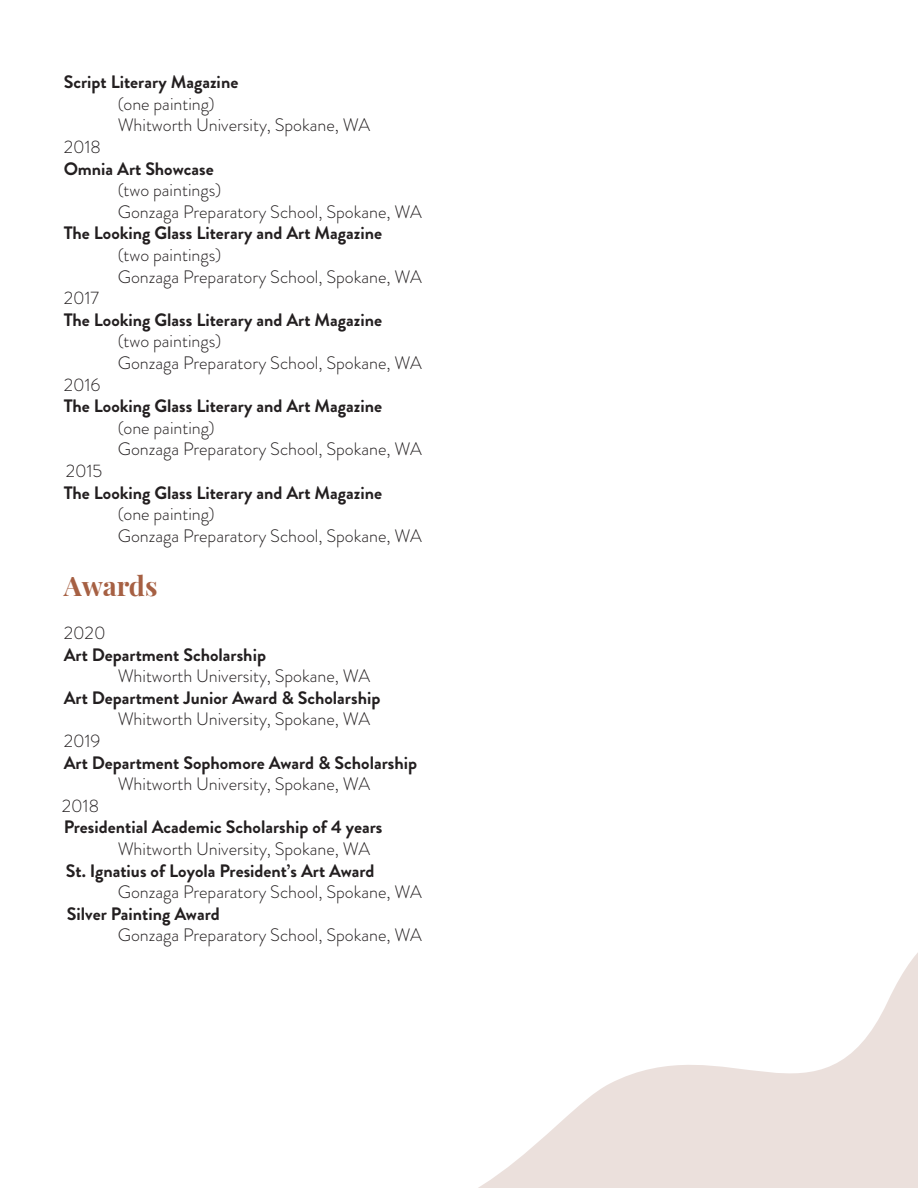
<style>
.page{position:relative;width:918px;height:1188px;background:#fff}
.page>*{position:absolute;margin:0;border:0;box-sizing:border-box;transform-origin:0 0}
.t1{font:700 27px "Playfair Display";color:#a66043}
.t2{font:300 18px/21.6px "Brandon Grotesque";color:#231f20}
.t3{font:700 18px "Brandon Grotesque";color:#231f20}
</style>
<div class="page">
<svg style="left:478px;top:953px;width:440px;height:235px"></svg>
<p class="t3" style="left:64px;top:69px;width:176px">Script Literary Magazine</p>
<p class="t2" style="left:118px;top:93px;width:254px">(one painting)<br>Whitworth University, Spokane, WA</p>
<p class="t2" style="left:64px;top:136px;width:39px">2018</p>
<p class="t3" style="left:64px;top:156px;width:151px">Omnia Art Showcase</p>
<p class="t2" style="left:118px;top:179px;width:306px">(two paintings)<br>Gonzaga Preparatory School, Spokane, WA</p>
<p class="t3" style="left:64px;top:221px;width:320px">The Looking Glass Literary and Art Magazine</p>
<p class="t2" style="left:118px;top:244px;width:306px">(two paintings)<br>Gonzaga Preparatory School, Spokane, WA</p>
<p class="t2" style="left:64px;top:287px;width:37px">2017</p>
<p class="t3" style="left:64px;top:307px;width:320px">The Looking Glass Literary and Art Magazine</p>
<p class="t2" style="left:118px;top:330px;width:306px">(two paintings)<br>Gonzaga Preparatory School, Spokane, WA</p>
<p class="t2" style="left:64px;top:374px;width:38px">2016</p>
<p class="t3" style="left:64px;top:393px;width:320px">The Looking Glass Literary and Art Magazine</p>
<p class="t2" style="left:118px;top:417px;width:306px">(one painting)<br>Gonzaga Preparatory School, Spokane, WA</p>
<p class="t2" style="left:66px;top:460px;width:38px">2015</p>
<p class="t3" style="left:64px;top:480px;width:320px">The Looking Glass Literary and Art Magazine</p>
<p class="t2" style="left:118px;top:503px;width:306px">(one painting)<br>Gonzaga Preparatory School, Spokane, WA</p>
<h1 class="t1" style="left:64px;top:564px;width:95px">Awards</h1>
<p class="t2" style="left:64px;top:622px;width:43px">2020</p>
<p class="t3" style="left:64px;top:642px;width:204px">Art Department Scholarship</p>
<p class="t2" style="left:118px;top:665px;width:254px">Whitworth University, Spokane, WA</p>
<p class="t3" style="left:64px;top:685px;width:318px">Art Department Junior Award &amp; Scholarship</p>
<p class="t2" style="left:118px;top:708px;width:254px">Whitworth University, Spokane, WA</p>
<p class="t2" style="left:64px;top:730px;width:38px">2019</p>
<p class="t3" style="left:64px;top:750px;width:355px">Art Department Sophomore Award &amp; Scholarship</p>
<p class="t2" style="left:118px;top:773px;width:254px">Whitworth University, Spokane, WA</p>
<p class="t2" style="left:62px;top:795px;width:39px">2018</p>
<p class="t3" style="left:64px;top:815px;width:320px">Presidential Academic Scholarship of 4 years</p>
<p class="t2" style="left:118px;top:838px;width:254px">Whitworth University, Spokane, WA</p>
<p class="t3" style="left:66px;top:858px;width:310px">St. Ignatius of Loyola President’s Art Award</p>
<p class="t2" style="left:118px;top:881px;width:306px">Gonzaga Preparatory School, Spokane, WA</p>
<p class="t3" style="left:67px;top:901px;width:154px">Silver Painting Award</p>
<p class="t2" style="left:118px;top:924px;width:306px">Gonzaga Preparatory School, Spokane, WA</p>
</div>
